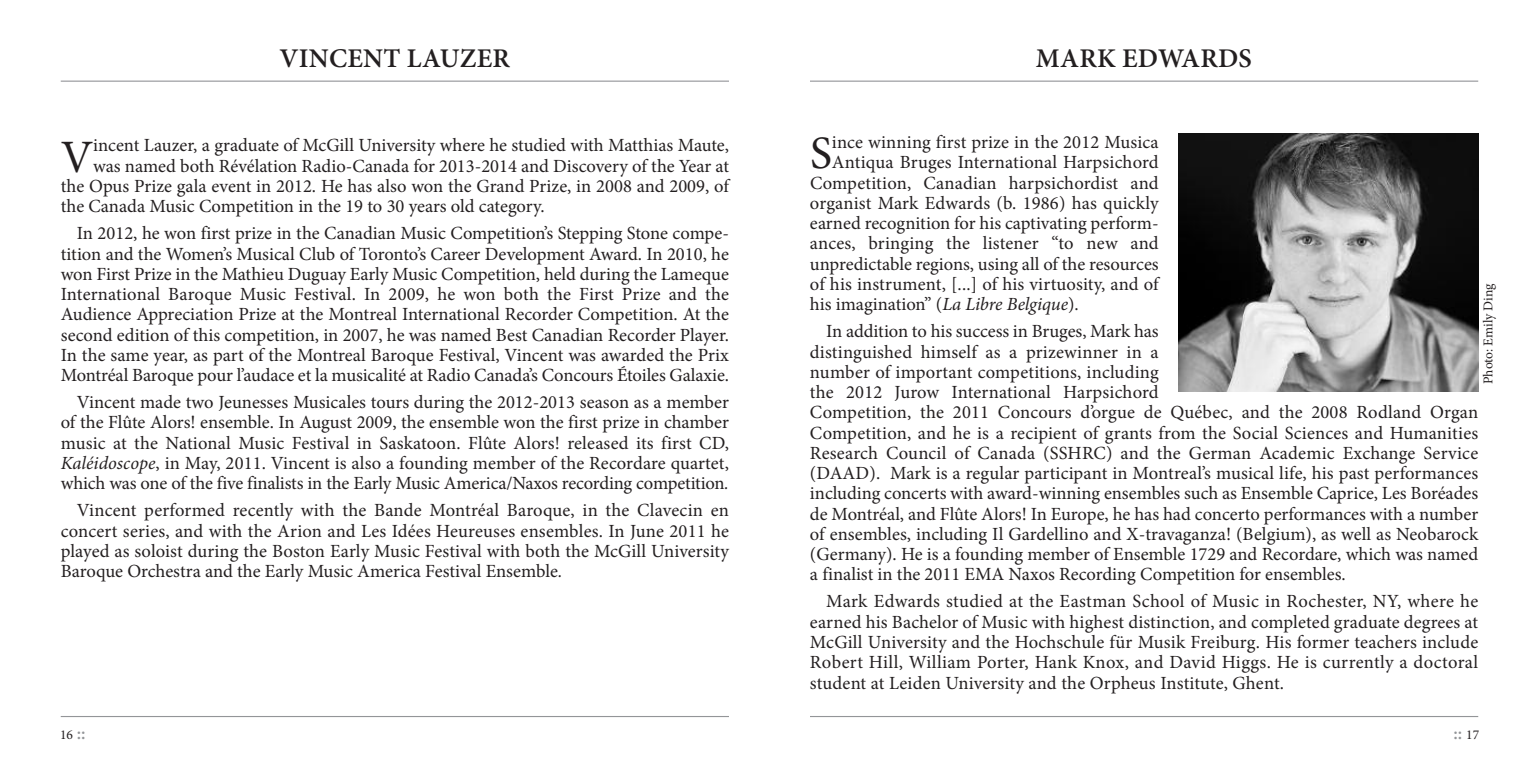
<style>
.page{position:relative;width:1539px;height:766px;background:#fff}
.page>*{position:absolute;margin:0;border:0;box-sizing:border-box;transform-origin:0 0}
.t1{font:46.35px "Minion Pro";color:#231f20}
.t2{font:600 27px "Minion Pro";letter-spacing:.01em;color:#231f20}
.t3{font:18.45px/20.2px "Minion Pro";color:#231f20;text-align:justify}
.t4{font:600 18px "Minion Pro";color:#939598}
.t5{font:13.5px "Minion Pro";color:#231f20}
.s1{font-style:italic}
.s2{font-weight:600;font-size:18px;color:#939598}
.s3{font-weight:400;font-size:13.5px;color:#231f20}
</style>
<div class="page">
<hr style="left:61px;top:81px;width:668px;height:1px;background:#939598">
<hr style="left:61px;top:715px;width:668px;height:1px;background:#939598">
<hr style="left:810px;top:81px;width:668px;height:1px;background:#939598">
<hr style="left:810px;top:715px;width:668px;height:1px;background:#939598">
<img style="left:1179px;top:133px;width:299px;height:258px">
<h2 class="t2" style="left:279px;top:48px;width:232px">VINCENT LAUZER</h2>
<h2 class="t2" style="left:1036px;top:48px;width:217px">MARK EDWARDS</h2>
<h1 class="t1" style="left:61px;top:139px;width:34px">V</h1>
<p class="t3" style="left:93px;top:137px;width:637px">incent Lauzer, a graduate of McGill University where he studied with Matthias Maute,</p>
<p class="t3" style="left:93px;top:157px;width:637px">was named both Révélation Radio-Canada for 2013-2014 and Discovery of the Year at</p>
<p class="t3" style="left:61px;top:177px;width:670px">the Opus Prize gala event in 2012. He has also won the Grand Prize, in 2008 and 2009, of</p>
<p class="t3" style="left:61px;top:198px;width:485px">the Canada Music Competition in the 19 to 30 years old category.</p>
<p class="t3" style="left:61px;top:225px;width:670px;text-indent:16px">In 2012, he won first prize in the Canadian Music Competition’s Stepping Stone compe&shy;tition and the Women’s Musical Club of Toronto’s Career Development Award. In 2010, he won First Prize in the Mathieu Duguay Early Music Competition, held during the Lameque International Baroque Music Festival. In 2009, he won both the First Prize and the Audience Appreciation Prize at the Montreal International Recorder Competition. At the second edition of this competition, in 2007, he was named Best Canadian Recorder Player.<br>In the same year, as part of the Montreal Baroque Festival, Vincent was awarded the Prix Montréal Baroque pour l’audace et la musicalité at Radio Canada’s Concours Étoiles Galaxie.</p>
<p class="t3" style="left:61px;top:393px;width:670px;text-indent:16px">Vincent made two Jeunesses Musicales tours during the 2012-2013 season as a member of the Flûte Alors! ensemble. In August 2009, the ensemble won the first prize in chamber music at the National Music Festival in Saskatoon. Flûte Alors! released its first CD, <span class="s1">Kaléidoscope</span>, in May, 2011. Vincent is also a founding member of the Recordare quartet, which was one of the five finalists in the Early Music America/Naxos recording competition<span class="s1">.</span></p>
<p class="t3" style="left:61px;top:501px;width:670px;text-indent:16px">Vincent performed recently with the Bande Montréal Baroque, in the Clavecin en concert series, and with the Arion and Les Idées Heureuses ensembles. In June 2011 he played as soloist during the Boston Early Music Festival with both the McGill University Baroque Orchestra and the Early Music America Festival Ensemble<span class="s1">.</span></p>
<h1 class="t1" style="left:810px;top:136px;width:23px">S</h1>
<p class="t3" style="left:832px;top:134px;width:328px">ince winning first prize in the 2012 Musica</p>
<p class="t3" style="left:832px;top:154px;width:328px">Antiqua Bruges International Harpsichord</p>
<p class="t3" style="left:810px;top:174px;width:350px">Competition, Canadian harpsichordist and</p>
<p class="t3" style="left:810px;top:194px;width:350px">organist Mark Edwards (b. 1986) has quickly</p>
<p class="t3" style="left:810px;top:215px;width:350px">earned recognition for his captivating perform-</p>
<p class="t3" style="left:810px;top:235px;width:350px">ances, bringing the listener “to new and</p>
<p class="t3" style="left:810px;top:255px;width:350px">unpredictable regions, using all of the resources</p>
<p class="t3" style="left:810px;top:275px;width:350px">of his instrument, [...] of his virtuosity, and of</p>
<p class="t3" style="left:810px;top:296px;width:270px">his imagination” (<span class="s1">La Libre Belgique</span>).</p>
<p class="t3" style="left:810px;top:323px;width:670px;text-align:left;text-indent:16px">In addition to his success in Bruges, Mark has<br>distinguished himself as a prizewinner in a<br>number of important competitions, including<br>the 2012 Jurow International Harpsichord<br>Competition, the 2011 Concours d’orgue de Québec, and the 2008 Rodland Organ Competition, and he is a recipient of grants from the Social Sciences and Humanities Research Council of Canada (SSHRC) and the German Academic Exchange Service (DAAD). Mark is a regular participant in Montreal’s musical life, his past performances including concerts with award-winning ensembles such as Ensemble Caprice, Les Boréades de Montréal, and Flûte Alors! In Europe, he has had concerto performances with a number of ensembles, including Il Gardellino and X-travaganza! (Belgium), as well as Neobarock (Germany). He is a founding member of Ensemble 1729 and Recordare, which was named a finalist in the 2011 EMA Naxos Recording Competition for ensembles.</p>
<p class="t3" style="left:810px;top:593px;width:670px;text-indent:16px">Mark Edwards studied at the Eastman School of Music in Rochester, NY, where he earned his Bachelor of Music with highest distinction, and completed graduate degrees at McGill University and the Hochschule für Musik Freiburg. His former teachers include Robert Hill, William Porter, Hank Knox, and David Higgs. He is currently a doctoral student at Leiden University and the Orpheus Institute, Ghent.</p>
<p class="t5" style="left:1483px;top:384px;width:102px;rotate:-90deg">Photo: Emily Ding</p>
<p class="t5" style="left:60px;top:728px;width:27px">16 <span class="s2">::</span></p>
<p class="t4" style="left:1454px;top:725px;width:27px">:: <span class="s3">17</span></p>
</div>
